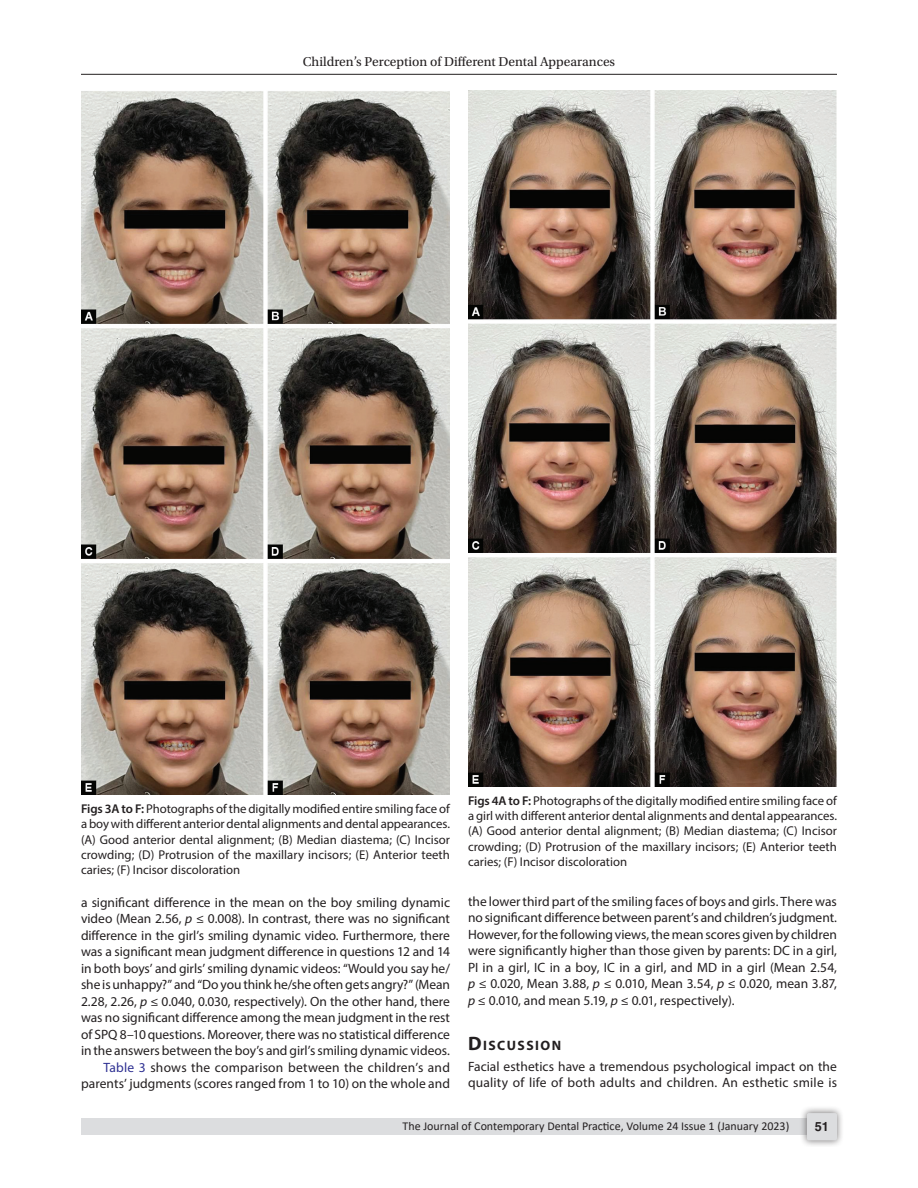
<style>
.page{position:relative;width:918px;height:1188px;background:#fff}
.page>*{position:absolute;margin:0;border:0;box-sizing:border-box;transform-origin:0 0}
.Head-1{font:700 13.65px "Myriad Pro";letter-spacing:.105em;color:#231f20}
.Para-Indent{font:13.5px/16.5px "Myriad Pro";letter-spacing:.005em;color:#231f20;text-align:justify}
.Para-NoIndent{font:13.5px/16.5px "Myriad Pro";letter-spacing:.01em;color:#231f20}
.t1{font:13.5px "Utopia Std";color:#231f20}
.FigCaption{font:12.75px/15.3px "Myriad Pro";color:#231f20;text-align:justify}
.t2{font:700 12.75px "Helvetica LT Std";color:#231f20}
.t3{font:12px "Calibri";color:#231f20}
.s1{font-weight:600}
.s2{font-style:italic}
.s3{color:#2e3092}
.s4{font-size:19.5px}
</style>
<div class="page">
<hr style="left:81px;top:74px;width:756px;height:1px;background:#231f20">
<div style="left:81px;top:1119px;width:756px;height:16px;background:#dcdddf"></div>
<div style="left:800px;top:1106px;width:44px;height:41px;background:#231f20;opacity:.61"></div>
<div style="left:807px;top:1113px;width:30px;height:27px;background:#dcdddf;border-radius:2px"></div>
<img style="left:82px;top:91px;width:367px;height:703px">
<img style="left:469px;top:90px;width:367px;height:696px">
<p class="t1" style="left:303px;top:55px;width:314px">Children’s Perception of Different Dental Appearances</p>
<p class="FigCaption" style="left:81px;top:801px;width:371px"><span class="s1">Figs 3A to F:</span> Photographs of the digitally modified entire smiling face of a boy with different anterior dental alignments and dental appearances. (A) Good anterior dental alignment; (B) Median diastema; (C) Incisor crowding; (D) Protrusion of the maxillary incisors; (E) Anterior teeth caries; (F) Incisor discoloration</p>
<p class="FigCaption" style="left:468px;top:793px;width:371px"><span class="s1">Figs 4A to F:</span> Photographs of the digitally modified entire smiling face of a girl with different anterior dental alignments and dental appearances. (A) Good anterior dental alignment; (B) Median diastema; (C) Incisor crowding; (D) Protrusion of the maxillary incisors; (E) Anterior teeth caries; (F) Incisor discoloration</p>
<p class="Para-Indent" style="left:81px;top:894px;width:371px">a significant difference in the mean on the boy smiling dynamic video (Mean 2.56, <span class="s2">p</span> ≤ 0.008). In contrast, there was no significant difference in the girl’s smiling dynamic video. Furthermore, there was a significant mean judgment difference in questions 12 and 14 in both boys’ and girls’ smiling dynamic videos: “Would you say he/ she is unhappy?” and “Do you think he/she often gets angry?” (Mean 2.28, 2.26, <span class="s2">p</span> ≤ 0.040, 0.030, respectively). On the other hand, there was no significant difference among the mean judgment in the rest of SPQ 8–10questions. Moreover, there was no statistical difference in the answers between the boy’s and girl’s smiling dynamic videos.</p>
<p class="Para-Indent" style="left:81px;top:1059px;width:371px;text-align:right"><span class="s3">Table 3</span> shows the comparison between the children’s and parents’ judgments (scores ranged from 1 to 10) on the whole and</p>
<p class="Para-Indent" style="left:468px;top:893px;width:371px">the lower third part of the smiling faces of boys and girls. There was no significant difference between parent’s and children’s judgment.<br>However, for the following views, the mean scores given by children were significantly higher than those given by parents: DC in a girl, PI in a girl, IC in a boy, IC in a girl, and MD in a girl (Mean 2.54, <span class="s2">p</span> ≤ 0.020, Mean 3.88, <span class="s2">p</span> ≤ 0.010, Mean 3.54, <span class="s2">p</span> ≤ 0.020, mean 3.87, <span class="s2">p</span> ≤ 0.010, and mean 5.19, <span class="s2">p</span> ≤ 0.01, respectively).</p>
<p class="Head-1" style="left:468px;top:1036px;width:95px"><span class="s4">D</span>ISCUSSION</p>
<p class="Para-NoIndent" style="left:468px;top:1058px;width:371px">Facial esthetics have a tremendous psychological impact on the quality of life of both adults and children. An esthetic smile is</p>
<p class="t3" style="left:403px;top:1117px;width:388px">The Journal of Contemporary Dental Practice, Volume 24 Issue 1 (January 2023)</p>
<p class="t2" style="left:815px;top:1119px;width:16px">51</p>
</div>
